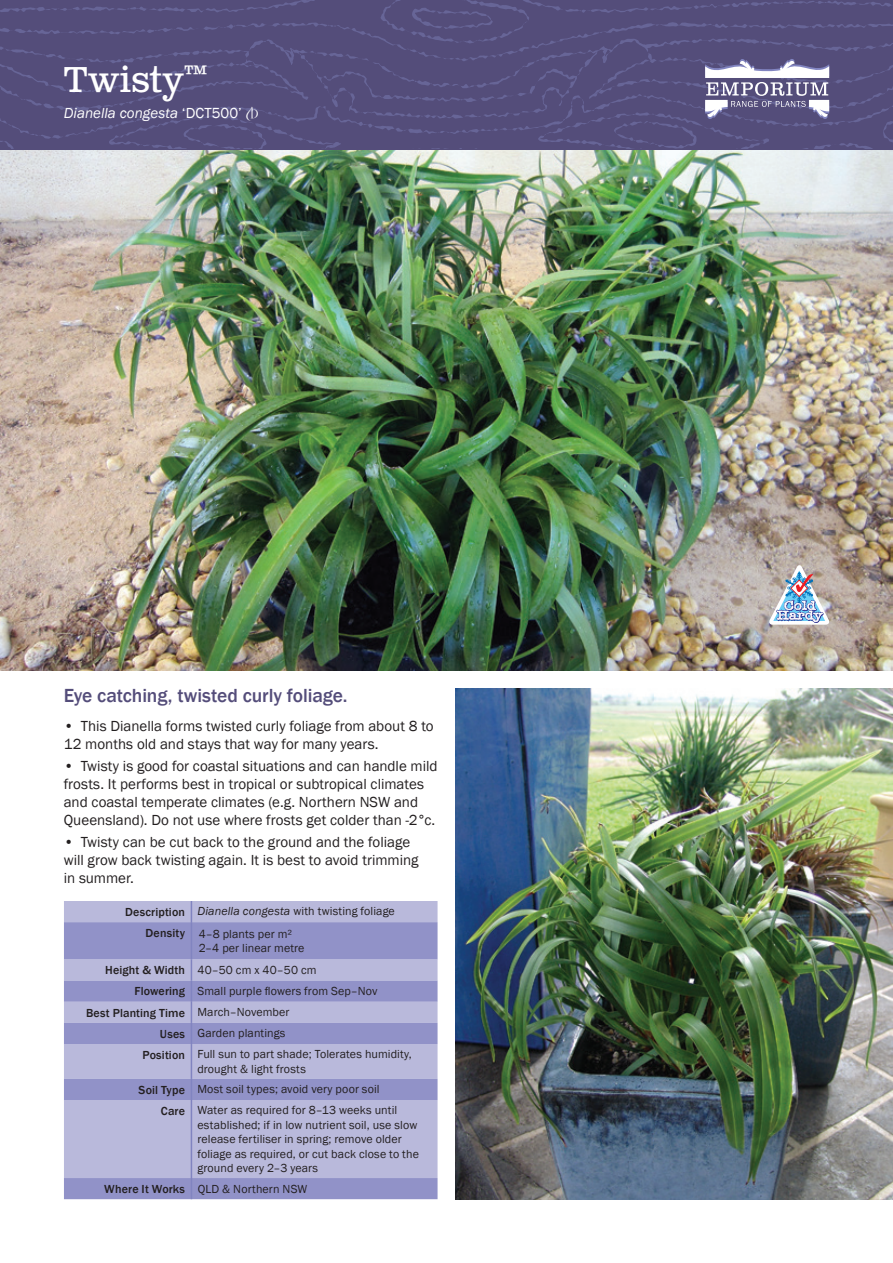
<style>
.page{position:relative;width:893px;height:1263px;background:#fff}
.page>*{position:absolute;margin:0;border:0;box-sizing:border-box;transform-origin:0 0}
.Plant_Heading{font:36px "Clarendon Text Pro";letter-spacing:.02em;color:#fff}
.Subheading{font:500 19.5px "Franklin Gothic";letter-spacing:-.005em;color:#544d7a}
.t1{font:15px/18px "Franklin Gothic";color:#231f20}
.Plant_Species{font:italic 15px "Franklin Gothic";color:#fff}
.Table_Right{font:12px/14.4px "Franklin Gothic";letter-spacing:.01em;color:#231f20}
.Table_Bold{font:500 12px "Franklin Gothic";letter-spacing:.015em;color:#231f20}
.s1{font-style:normal}
.s2{font-family:"PB Rsfont";font-style:normal}
.s3{font-style:italic}
</style>
<div class="page">
<img style="left:0;top:150px;width:893px;height:520px">
<div style="left:64px;top:901px;width:374px;height:21px;background:#b9b9db"></div>
<svg style="left:64px;top:922px;width:374px;height:277px;background:#a7a8d2"></svg>
<hr style="left:191px;top:922px;width:1px;height:37px;background:#8184c0">
<hr style="left:191px;top:1100px;width:1px;height:78px;background:#8184c0">
<svg style="left:191px;top:1178px;width:1px;height:21px"></svg>
<svg style="left:191px;top:1079px;width:1px;height:21px"></svg>
<svg style="left:191px;top:959px;width:1px;height:85px"></svg>
<hr style="left:191px;top:1044px;width:1px;height:35px;background:#8184c0">
<svg style="left:191px;top:901px;width:1px;height:21px"></svg>
<svg style="left:0;top:0;width:893px;height:148px;background:#59527f"></svg>
<img style="left:455px;top:688px;width:438px;height:511px">
<img style="left:768px;top:564px;width:62px;height:61px">
<p class="Plant_Heading" style="left:64px;top:58px;width:145px">Twisty<sup>™</sup></p>
<p class="Plant_Species" style="left:64px;top:103px;width:196px">Dianella congesta <span class="s1">‘DCT500’</span> <span class="s2">A</span></p>
<p class="Subheading" style="left:64px;top:683px;width:285px">Eye catching, twisted curly foliage.</p>
<p class="t1" style="left:64px;top:717px;width:371px">• This Dianella forms twisted curly foliage from about 8 to<br>12 months old and stays that way for many years.</p>
<p class="t1" style="left:64px;top:757px;width:375px">• Twisty is good for coastal situations and can handle mild frosts. It performs best in tropical or subtropical climates and coastal temperate climates (e.g. Northern NSW and Queensland). Do not use where frosts get colder than -2°c.</p>
<p class="t1" style="left:64px;top:833px;width:356px">• Twisty can be cut back to the ground and the foliage will grow back twisting again. It is best to avoid trimming in summer.</p>
<p class="Table_Bold" style="left:125px;top:904px;width:61px">Description</p>
<p class="Table_Right" style="left:197px;top:904px;width:199px"><span class="s3">Dianella congesta</span> with twisting foliage</p>
<p class="Table_Bold" style="left:146px;top:925px;width:41px">Density</p>
<p class="Table_Right" style="left:199px;top:927px;width:107px">4–8 plants per m²<br>2–4 per linear metre</p>
<p class="Table_Bold" style="left:105px;top:963px;width:81px">Height &amp; Width</p>
<p class="Table_Right" style="left:197px;top:963px;width:121px">40–50 cm x 40–50 cm</p>
<p class="Table_Bold" style="left:134px;top:984px;width:52px">Flowering</p>
<p class="Table_Right" style="left:197px;top:984px;width:182px">Small purple flowers from Sep–Nov</p>
<p class="Table_Bold" style="left:86px;top:1005px;width:100px">Best Planting Time</p>
<p class="Table_Right" style="left:197px;top:1005px;width:94px">March–November</p>
<p class="Table_Bold" style="left:160px;top:1026px;width:27px">Uses</p>
<p class="Table_Right" style="left:197px;top:1026px;width:90px">Garden plantings</p>
<p class="Table_Bold" style="left:142px;top:1047px;width:44px">Position</p>
<p class="Table_Right" style="left:197px;top:1047px;width:216px">Full sun to part shade; Tolerates humidity, drought &amp; light frosts</p>
<p class="Table_Bold" style="left:139px;top:1082px;width:48px">Soil Type</p>
<p class="Table_Right" style="left:197px;top:1082px;width:184px">Most soil types; avoid very poor soil</p>
<p class="Table_Bold" style="left:161px;top:1103px;width:26px">Care</p>
<p class="Table_Right" style="left:197px;top:1103px;width:223px">Water as required for 8–13 weeks until established; if in low nutrient soil, use slow release fertiliser in spring; remove older foliage as required, or cut back close to the ground every 2–3 years</p>
<p class="Table_Bold" style="left:104px;top:1181px;width:82px">Where It Works</p>
<p class="Table_Right" style="left:198px;top:1182px;width:111px">QLD &amp; Northern NSW</p>
</div>
